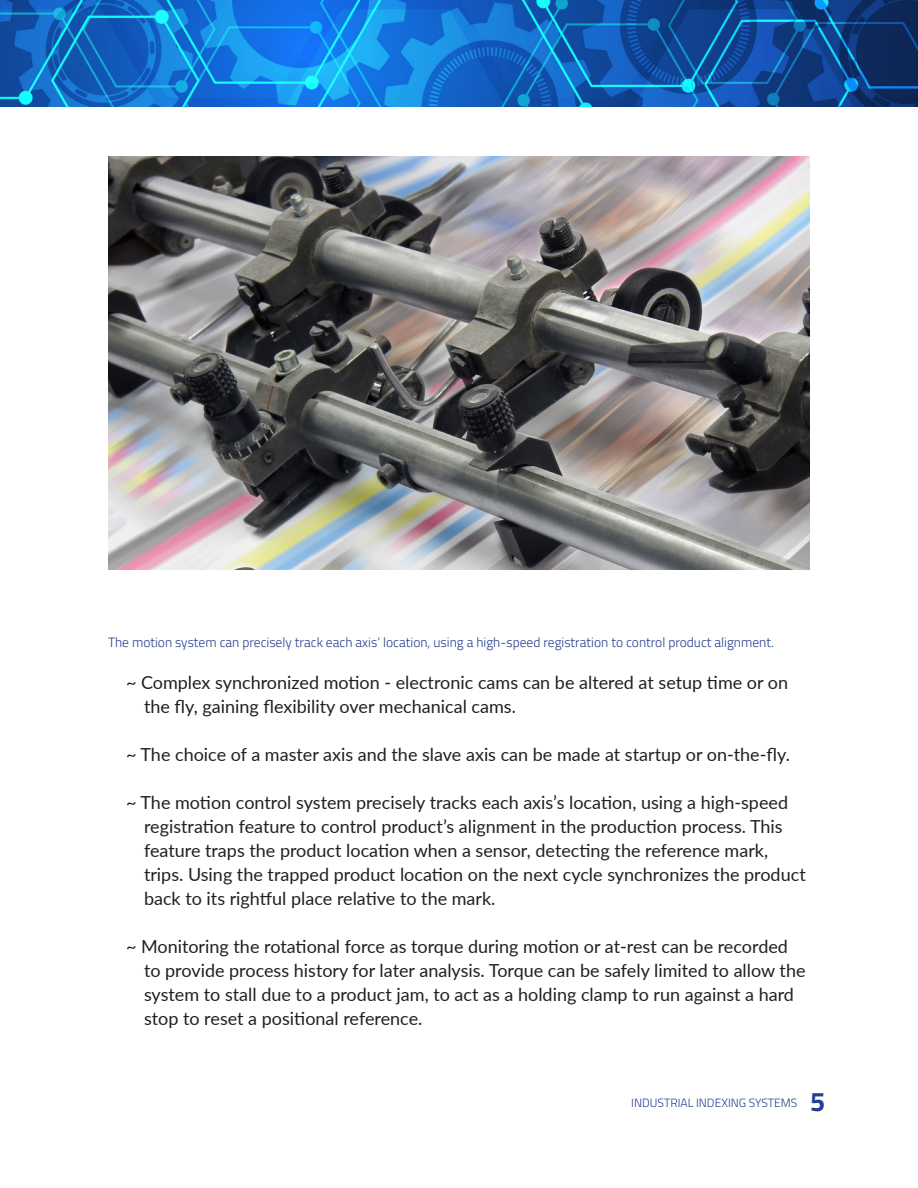
<style>
.page{position:relative;width:918px;height:1188px;background:#fff}
.page>*{position:absolute;margin:0;border:0;box-sizing:border-box;transform-origin:0 0}
.t1{font:700 27px "Titillium Web";color:#253f8e}
.t2{font:18px/24px "Lato";color:#231f20}
.t3{font:300 13.5px "Titillium Web";color:#253f8e}
.t4{font:300 12px "Titillium Web";color:#253f8e}
</style>
<div class="page">
<img style="left:0;top:0;width:918px;height:107px">
<img style="left:108px;top:157px;width:702px;height:412px">
<p class="t3" style="left:108px;top:633px;width:667px">The motion system can precisely track each axis’ location, using a high-speed registration to control product alignment.</p>
<p class="t2" style="left:144px;top:670px;width:646px;text-indent:-18px">~ Complex synchronized motion - electronic cams can be altered at setup time or on the fly, gaining flexibility over mechanical cams.</p>
<p class="t2" style="left:126px;top:742px;width:665px">~ The choice of a master axis and the slave axis can be made at startup or on-the-fly.</p>
<p class="t2" style="left:144px;top:790px;width:663px;text-indent:-18px">~ The motion control system precisely tracks each axis’s location, using a high-speed registration feature to control product’s alignment in the production process. This feature traps the product location when a sensor, detecting the reference mark, trips. Using the trapped product location on the next cycle synchronizes the product back to its rightful place relative to the mark.</p>
<p class="t2" style="left:144px;top:934px;width:663px;text-indent:-18px">~ Monitoring the rotational force as torque during motion or at-rest can be recorded to provide process history for later analysis. Torque can be safely limited to allow the system to stall due to a product jam, to act as a holding clamp to run against a hard stop to reset a positional reference.</p>
<p class="t4" style="left:631px;top:1094px;width:168px">INDUSTRIAL INDEXING SYSTEMS</p>
<p class="t1" style="left:810px;top:1081px;width:17px">5</p>
</div>
